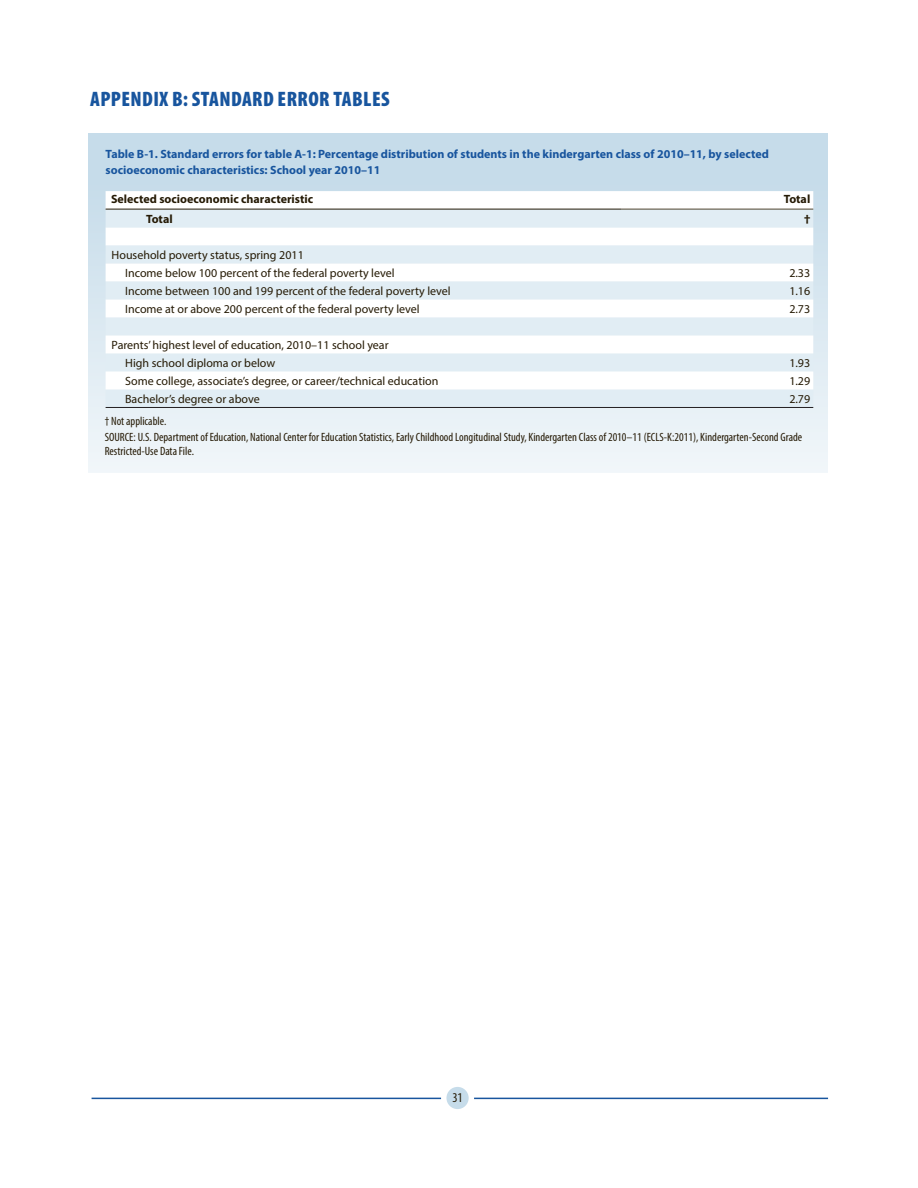
<style>
.page{position:relative;width:918px;height:1188px;background:#fff}
.page>*{position:absolute;margin:0;border:0;box-sizing:border-box;transform-origin:0 0}
.t1{font:900 condensed 21px "Myriad Pro";letter-spacing:.02em;color:#18559e}
.t2{font:condensed 13.5px "Myriad Pro";color:#251a05}
.Table_Stub_2{font:12px "Myriad Pro";color:#251a05}
.t3{font:condensed 12px/15.9px "Myriad Pro";color:#251a05}
.t4{font:700 12px/16.5px "Myriad Pro";color:#18559e}
.Table_Stub_1{font:12px "Myriad Pro";color:#251a05}
.Table_Head_L{font:700 12px "Myriad Pro";color:#251a05}
.Table_Body_R{font:12px "Myriad Pro";color:#251a05}
.Table_Head_R{font:700 12px "Myriad Pro";color:#251a05}
.Table_Total{font:700 12px "Myriad Pro";color:#251a05}
.Table_Body_R-2{font:700 12px "Myriad Pro";color:#251a05}
</style>
<div class="page">
<div style="left:446px;top:1087px;width:23px;height:22px;background:#c6dcea;border-radius:50%"></div>
<hr style="left:474px;top:1098px;width:354px;height:1px;background:#18559e">
<hr style="left:92px;top:1098px;width:349px;height:1px;background:#18559e">
<div style="left:88px;top:134px;width:740px;height:339px;background:linear-gradient(to bottom,#c1d9e8,#f1f6f9)"></div>
<svg style="left:106px;top:191px;width:707px;height:18px"></svg>
<div style="left:106px;top:210px;width:707px;height:197px;background:#e1edf4"></div>
<svg style="left:106px;top:227px;width:707px;height:162px"></svg>
<hr style="left:106px;top:209px;width:515px;height:1px;background:#251a05">
<hr style="left:621px;top:209px;width:192px;height:1px;background:#50452e">
<hr style="left:106px;top:407px;width:515px;height:1px;background:#231f20">
<hr style="left:621px;top:407px;width:192px;height:1px;background:#231f20">
<h2 class="t1" style="left:90px;top:87px;width:301px">APPENDIX B: STANDARD ERROR TABLES</h2>
<p class="t4" style="left:106px;top:145px;width:665px">Table B-1. Standard errors for table A-1: Percentage distribution of students in the kindergarten class of 2010–11, by selected socioeconomic characteristics: School year 2010–11</p>
<p class="Table_Head_L" style="left:111px;top:191px;width:204px">Selected socioeconomic characteristic</p>
<p class="Table_Head_R" style="left:784px;top:191px;width:28px">Total</p>
<p class="Table_Total" style="left:146px;top:211px;width:28px">Total</p>
<p class="Table_Body_R-2" style="left:804px;top:211px;width:8px">†</p>
<p class="Table_Stub_1" style="left:112px;top:248px;width:194px">Household poverty status, spring 2011</p>
<p class="Table_Stub_2" style="left:125px;top:266px;width:271px">Income below 100 percent of the federal poverty level</p>
<p class="Table_Body_R" style="left:789px;top:266px;width:22px">2.33</p>
<p class="Table_Stub_2" style="left:125px;top:284px;width:327px">Income between 100 and 199 percent of the federal poverty level</p>
<p class="Table_Body_R" style="left:789px;top:284px;width:22px">1.16</p>
<p class="Table_Stub_2" style="left:125px;top:302px;width:296px">Income at or above 200 percent of the federal poverty level</p>
<p class="Table_Body_R" style="left:789px;top:302px;width:22px">2.73</p>
<p class="Table_Stub_1" style="left:112px;top:338px;width:279px">Parents’ highest level of education, 2010–11 school year</p>
<p class="Table_Stub_2" style="left:125px;top:356px;width:152px">High school diploma or below</p>
<p class="Table_Body_R" style="left:789px;top:356px;width:22px">1.93</p>
<p class="Table_Stub_2" style="left:125px;top:374px;width:315px">Some college, associate’s degree, or career/technical education</p>
<p class="Table_Body_R" style="left:789px;top:374px;width:22px">1.29</p>
<p class="Table_Stub_2" style="left:125px;top:392px;width:136px">Bachelor’s degree or above</p>
<p class="Table_Body_R" style="left:789px;top:392px;width:22px">2.79</p>
<p class="t3" style="left:105px;top:413px;width:699px">† Not applicable.<br>SOURCE: U.S. Department of Education, National Center for Education Statistics, Early Childhood Longitudinal Study, Kindergarten Class of 2010–11 (ECLS-K:2011), Kindergarten-Second Grade</p>
<p class="t3" style="left:105px;top:443px;width:91px">Restricted-Use Data File.</p>
<p class="t2" style="left:452px;top:1090px;width:12px">31</p>
</div>
